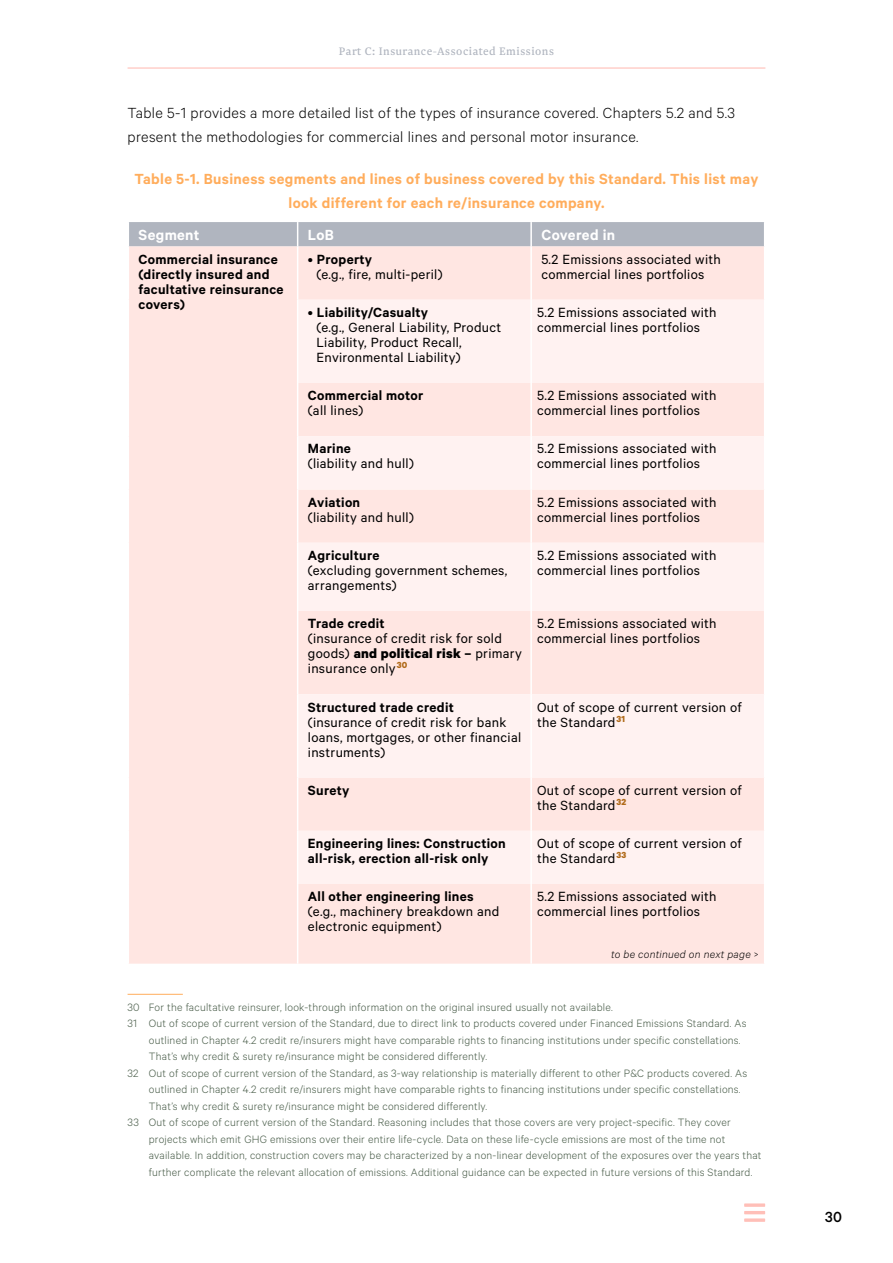
<style>
.page{position:relative;width:893px;height:1263px;background:#fff}
.page>*{position:absolute;margin:0;border:0;box-sizing:border-box;transform-origin:0 0}
.t1{font:300 16.5px/24px "Calibre";letter-spacing:.02em;color:#000}
.t2{font:600 16.5px/24px "Calibre";letter-spacing:.02em;color:#ffad5c;text-align:center}
.Table_Headeralinea{font:600 16.5px "Calibre";letter-spacing:.02em;color:#fff}
.t3{font:500 16.5px "Calibre";color:#000}
.Basisalinea_Tabel{font:15px/15px "Calibre";letter-spacing:.02em;color:#000}
.Basisalinea_Tabel-2{font:600 15px/15px "Calibre";letter-spacing:.02em;color:#000}
.t4{font:12.75px "Newzald";letter-spacing:.04em;color:#b0b5bf}
.Voetnoot{font:300 12px/16.5px "Calibre";letter-spacing:.02em;color:#455945}
.Image_Source{font:italic 300 12px "Calibre";letter-spacing:.02em;color:#000}
.s1{font-weight:600}
.s2{font-weight:400}
.s3{font-weight:700}
.s4{font-style:normal}
</style>
<div class="page">
<hr style="left:128px;top:67px;width:637px;height:2px;background:#ffbfb8">
<div style="left:129px;top:246px;width:635px;height:718px;background:#ffe6e2"></div>
<svg style="left:298px;top:300px;width:466px;height:584px;fill:#fff2f1"></svg>
<div style="left:129px;top:222px;width:635px;height:24px;background:#b0b5bf"></div>
<hr style="left:297px;top:246px;width:1px;height:54px;background:#fff">
<hr style="left:530px;top:246px;width:2px;height:54px;background:#fff">
<hr style="left:297px;top:300px;width:1px;height:83px;background:#fff">
<hr style="left:530px;top:300px;width:2px;height:83px;background:#fff">
<hr style="left:297px;top:383px;width:1px;height:53px;background:#fff">
<hr style="left:530px;top:383px;width:2px;height:53px;background:#fff">
<hr style="left:297px;top:436px;width:1px;height:53px;background:#fff">
<hr style="left:530px;top:436px;width:2px;height:53px;background:#fff">
<hr style="left:297px;top:489px;width:1px;height:54px;background:#fff">
<hr style="left:530px;top:489px;width:2px;height:54px;background:#fff">
<hr style="left:297px;top:543px;width:1px;height:68px;background:#fff">
<hr style="left:530px;top:543px;width:2px;height:68px;background:#fff">
<hr style="left:297px;top:611px;width:1px;height:83px;background:#fff">
<hr style="left:530px;top:611px;width:2px;height:83px;background:#fff">
<hr style="left:297px;top:694px;width:1px;height:83px;background:#fff">
<hr style="left:530px;top:694px;width:2px;height:83px;background:#fff">
<hr style="left:297px;top:777px;width:1px;height:54px;background:#fff">
<hr style="left:530px;top:777px;width:2px;height:54px;background:#fff">
<hr style="left:297px;top:831px;width:1px;height:53px;background:#fff">
<hr style="left:530px;top:831px;width:2px;height:53px;background:#fff">
<hr style="left:297px;top:884px;width:1px;height:80px;background:#fff">
<hr style="left:530px;top:884px;width:2px;height:80px;background:#fff">
<hr style="left:128px;top:994px;width:55px;height:1px;background:#ffad5c">
<svg style="left:744px;top:1203px;width:21px;height:4px"></svg>
<hr style="left:744px;top:1211px;width:21px;height:3px;background:#ffbfb8">
<svg style="left:744px;top:1218px;width:21px;height:4px"></svg>
<p class="t4" style="left:339px;top:43px;width:217px">Part C: Insurance-Associated Emissions</p>
<p class="t1" style="left:128px;top:100px;width:609px">Table 5-1 provides a more detailed list of the types of insurance covered. Chapters 5.2 and 5.3 present the methodologies for commercial lines and personal motor insurance.</p>
<p class="t2" style="left:135px;top:166px;width:625px">Table 5-1. Business segments and lines of business covered by this Standard. This list may look different for each re/insurance company.</p>
<p class="Table_Headeralinea" style="left:139px;top:225px;width:63px">Segment</p>
<p class="Table_Headeralinea" style="left:308px;top:225px;width:28px">LoB</p>
<p class="Table_Headeralinea" style="left:541px;top:225px;width:75px">Covered in</p>
<p class="Basisalinea_Tabel-2" style="left:139px;top:251px;width:147px">Commercial insurance (directly insured and facultative reinsurance covers)</p>
<p class="Basisalinea_Tabel" style="left:316px;top:251px;width:128px;text-indent:-9px">• <span class="s1">Property<br></span>(e.g., fire, multi-peril)</p>
<p class="Basisalinea_Tabel" style="left:541px;top:251px;width:181px">5.2 Emissions associated with commercial lines portfolios</p>
<p class="Basisalinea_Tabel" style="left:316px;top:304px;width:186px;text-indent:-9px">• <span class="s1">Liability/Casualty<br></span>(e.g., General Liability, Product<br>Liability, Product Recall,<br>Environmental Liability)</p>
<p class="Basisalinea_Tabel" style="left:537px;top:304px;width:181px">5.2 Emissions associated with commercial lines portfolios</p>
<p class="Basisalinea_Tabel-2" style="left:308px;top:388px;width:117px">Commercial motor <span class="s2">(all lines)</span></p>
<p class="Basisalinea_Tabel" style="left:537px;top:387px;width:181px">5.2 Emissions associated with commercial lines portfolios</p>
<p class="Basisalinea_Tabel-2" style="left:308px;top:441px;width:45px">Marine</p>
<p class="Basisalinea_Tabel" style="left:308px;top:456px;width:107px">(liability and hull)</p>
<p class="Basisalinea_Tabel" style="left:537px;top:441px;width:181px">5.2 Emissions associated with commercial lines portfolios</p>
<p class="Basisalinea_Tabel" style="left:308px;top:494px;width:107px"><span class="s1">Aviation<br></span>(liability and hull)</p>
<p class="Basisalinea_Tabel" style="left:537px;top:494px;width:181px">5.2 Emissions associated with commercial lines portfolios</p>
<p class="Basisalinea_Tabel" style="left:308px;top:547px;width:201px"><span class="s1">Agriculture<br></span>(excluding government schemes, arrangements)</p>
<p class="Basisalinea_Tabel" style="left:537px;top:547px;width:181px">5.2 Emissions associated with commercial lines portfolios</p>
<p class="Basisalinea_Tabel" style="left:308px;top:615px;width:215px"><span class="s1">Trade credit<br></span>(insurance of credit risk for sold goods) <span class="s3">and political risk –</span> primary insurance only<sup>30</sup></p>
<p class="Basisalinea_Tabel" style="left:537px;top:615px;width:181px">5.2 Emissions associated with commercial lines portfolios</p>
<p class="Basisalinea_Tabel" style="left:308px;top:699px;width:215px"><span class="s1">Structured trade credit </span>(insurance of credit risk for bank loans, mortgages, or other financial instruments)</p>
<p class="Basisalinea_Tabel" style="left:537px;top:699px;width:206px">Out of scope of current version of the Standard<sup>31</sup></p>
<p class="Basisalinea_Tabel-2" style="left:308px;top:782px;width:43px">Surety</p>
<p class="Basisalinea_Tabel" style="left:537px;top:782px;width:206px">Out of scope of current version of the Standard<sup>32</sup></p>
<p class="Basisalinea_Tabel-2" style="left:308px;top:835px;width:199px">Engineering lines: Construction all-risk, erection all-risk only</p>
<p class="Basisalinea_Tabel" style="left:537px;top:835px;width:206px">Out of scope of current version of the Standard<sup>33</sup></p>
<p class="Basisalinea_Tabel" style="left:308px;top:888px;width:193px"><span class="s1">All other engineering lines </span>(e.g., machinery breakdown and electronic equipment)</p>
<p class="Basisalinea_Tabel" style="left:537px;top:888px;width:181px">5.2 Emissions associated with commercial lines portfolios</p>
<p class="Image_Source" style="left:611px;top:947px;width:149px">to be continued on next page <span class="s4">&gt;</span></p>
<p class="Voetnoot" style="left:128px;top:998px;width:487px">30 For the facultative reinsurer, look-through information on the original insured usually not available.</p>
<p class="Voetnoot" style="left:149px;top:1015px;width:599px;text-indent:-21px">31 Out of scope of current version of the Standard, due to direct link to products covered under Financed Emissions Standard. As outlined in Chapter 4.2 credit re/insurers might have comparable rights to financing institutions under specific constellations.<br>That’s why credit &amp; surety re/insurance might be considered differently.</p>
<p class="Voetnoot" style="left:149px;top:1064px;width:600px;text-indent:-21px">32 Out of scope of current version of the Standard, as 3-way relationship is materially different to other P&amp;C products covered. As outlined in Chapter 4.2 credit re/insurers might have comparable rights to financing institutions under specific constellations.<br>That’s why credit &amp; surety re/insurance might be considered differently.</p>
<p class="Voetnoot" style="left:149px;top:1114px;width:614px;text-indent:-21px">33 Out of scope of current version of the Standard. Reasoning includes that those covers are very project-specific. They cover projects which emit GHG emissions over their entire life-cycle. Data on these life-cycle emissions are most of the time not available. In addition, construction covers may be characterized by a non-linear development of the exposures over the years that further complicate the relevant allocation of emissions. Additional guidance can be expected in future versions of this Standard.</p>
<h1 class="t3" style="left:825px;top:1207px;width:18px">30</h1>
</div>
